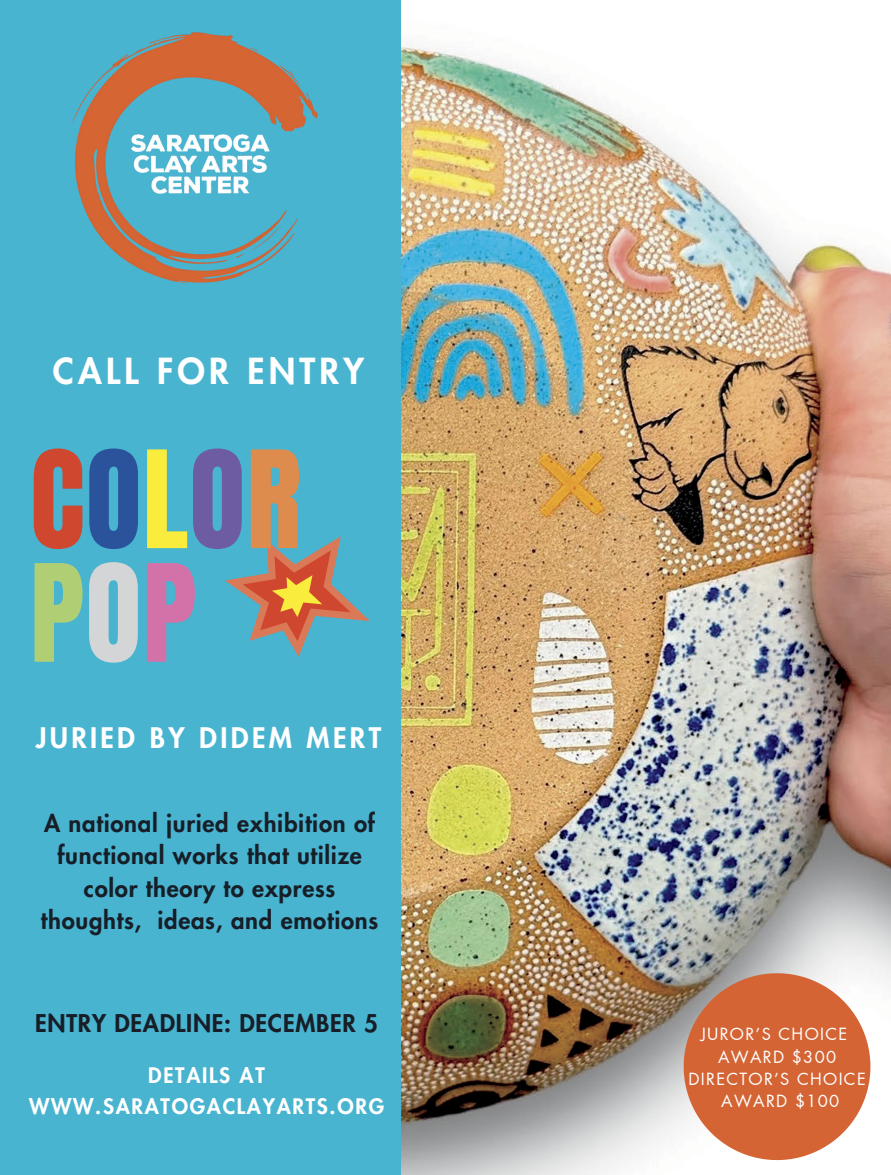
<style>
.page{position:relative;width:891px;height:1175px;background:#fff}
.page>*{position:absolute;margin:0;border:0;box-sizing:border-box;transform-origin:0 0}
.t1{font:114.9px/113.6px "Anton";letter-spacing:.01em;color:#cf472e}
.t2{font:800 35.1px "Futura LT Pro";letter-spacing:.12em;color:#fff}
.t3{font:800 27.6px "Futura LT Pro";letter-spacing:.12em;color:#fff}
.t4{font:800 23.85px/32.5px "Futura LT Pro";letter-spacing:.03em;color:#171e28;text-align:center}
.t5{font:800 20.85px/30.3px "Futura LT Pro";letter-spacing:.08em;color:#fff;text-align:center}
.t6{font:16.35px/22.4px "Futura LT Pro";letter-spacing:.08em;color:#fff;text-align:center}
.s1{color:#2b539c}
.s2{color:#f9ec3c}
.s3{color:#6e5ca3}
.s4{color:#de8c4d}
.s5{color:#b0cf75}
.s6{color:#d4d5d6}
.s7{color:#d372a8}
</style>
<div class="page">
<div style="left:0;top:0;width:891px;height:1174px;background:#48b4d0"></div>
<img style="left:401px;top:0;width:490px;height:1174px">
<img style="left:72px;top:32px;width:246px;height:252px">
<svg style="left:225px;top:536px;width:145px;height:120px"></svg>
<svg style="left:684px;top:973px;width:186px;height:187px;background:#d67e58"></svg>
<h2 class="t2" style="left:53px;top:344px;width:313px">CALL FOR ENTRY</h2>
<h1 class="t1" style="left:30px;top:451px;width:273px">C<span class="s1">O</span><span class="s2">L</span><span class="s3">O</span><span class="s4">R<br></span><span class="s5">P</span><span class="s6">O</span><span class="s7">P</span></h1>
<p class="t3" style="left:36px;top:717px;width:347px">JURIED BY DIDEM MERT</p>
<p class="t4" style="left:41px;top:805px;width:339px">A national juried exhibition of functional works that utilize color theory to express thoughts, ideas, and emotions</p>
<p class="t4" style="left:35px;top:1005px;width:344px">ENTRY DEADLINE: DECEMBER 5</p>
<p class="t5" style="left:29px;top:1059px;width:357px">DETAILS AT<br>WWW.SARATOGACLAYARTS.ORG</p>
<p class="t6" style="left:688px;top:1022px;width:179px">JUROR’S CHOICE<br>AWARD $300<br>DIRECTOR’S CHOICE<br>AWARD $100</p>
</div>
